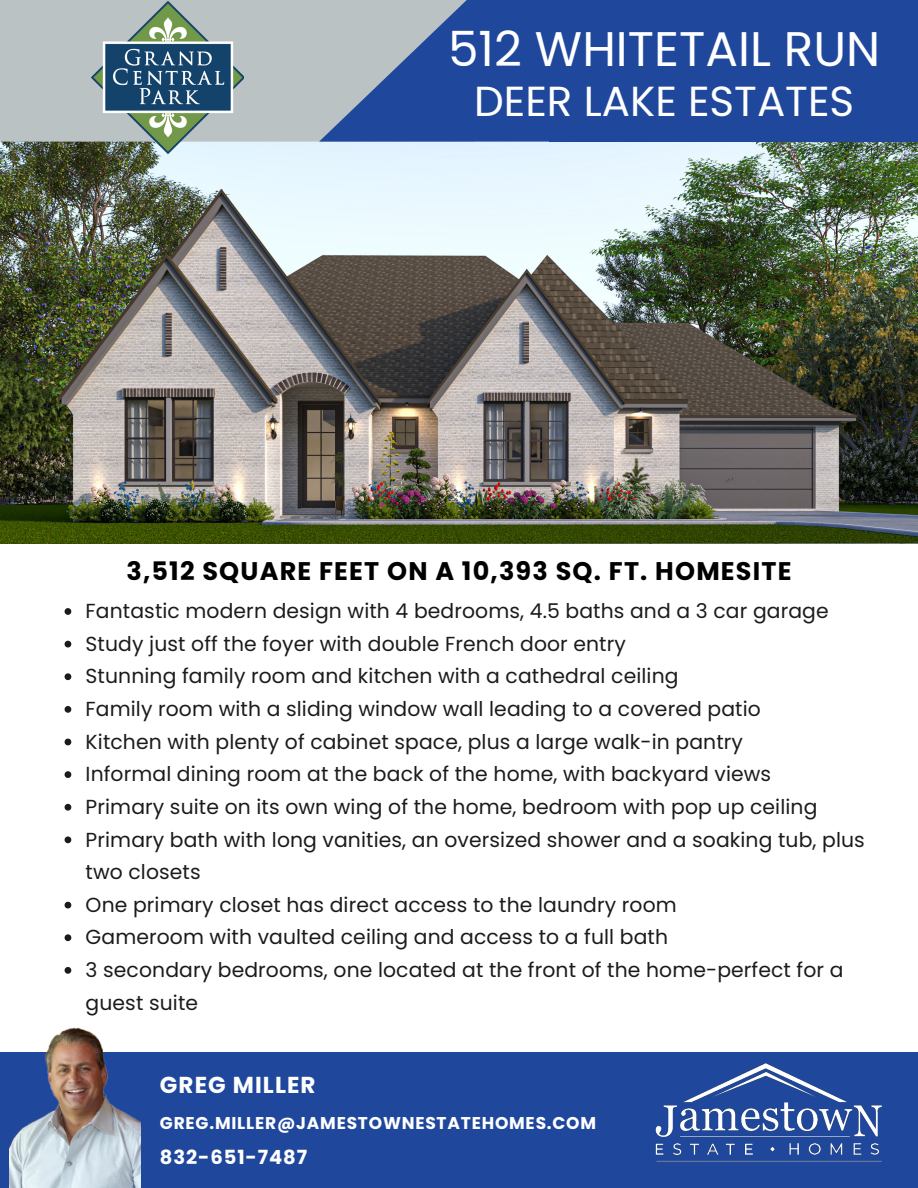
<style>
.page{position:relative;width:918px;height:1188px;background:#fff}
.page>*{position:absolute;margin:0;border:0;box-sizing:border-box;transform-origin:0 0}
.t1{font:48.6px "Poppins";color:#fff}
.t2{font:42px "Poppins";color:#fff}
.t3{font:700 25.5px "Poppins";letter-spacing:.045em;color:#000}
.t4{font:700 23.1px "Poppins";letter-spacing:.045em;color:#fff}
.t5{font:20.25px/32.7px "Poppins";letter-spacing:.005em;color:#1b1b1b}
.t6{font:700 19.5px "Poppins";letter-spacing:.045em;color:#fff}
.t7{font:700 17.1px "Poppins";letter-spacing:.045em;color:#fff}
</style>
<div class="page">
<img style="left:0;top:142px;width:918px;height:402px">
<div style="left:0;top:0;width:319px;height:142px;background:#bbc2c3"></div>
<svg style="left:319px;top:0;width:230px;height:142px;background:#516fa8"></svg>
<div style="left:549px;top:0;width:369px;height:142px;background:#1f489c"></div>
<div style="left:0;top:1053px;width:918px;height:135px;background:#1f489c"></div>
<img style="left:10px;top:1027px;width:130px;height:160px">
<img style="left:92px;top:0;width:152px;height:156px">
<img style="left:655px;top:1063px;width:227px;height:99px">
<svg style="left:65px;top:608px;width:6px;height:7px"></svg>
<svg style="left:65px;top:641px;width:6px;height:6px"></svg>
<svg style="left:65px;top:673px;width:6px;height:7px"></svg>
<svg style="left:65px;top:706px;width:6px;height:7px"></svg>
<svg style="left:65px;top:739px;width:6px;height:6px"></svg>
<svg style="left:65px;top:771px;width:6px;height:7px"></svg>
<svg style="left:65px;top:804px;width:6px;height:7px"></svg>
<svg style="left:65px;top:836px;width:6px;height:7px"></svg>
<svg style="left:65px;top:902px;width:6px;height:6px"></svg>
<svg style="left:65px;top:934px;width:6px;height:7px"></svg>
<svg style="left:65px;top:967px;width:6px;height:7px"></svg>
<p class="t1" style="left:448px;top:15px;width:434px">512 WHITETAIL RUN</p>
<p class="t2" style="left:474px;top:72px;width:382px">DEER LAKE ESTATES</p>
<p class="t3" style="left:126px;top:554px;width:667px">3,512 SQUARE FEET ON A 10,393 SQ. FT. HOMESITE</p>
<p class="t5" style="left:86px;top:595px;width:745px">Fantastic modern design with 4 bedrooms, 4.5 baths and a 3 car garage</p>
<p class="t5" style="left:86px;top:627px;width:542px">Study just off the foyer with double French door entry</p>
<p class="t5" style="left:86px;top:660px;width:594px">Stunning family room and kitchen with a cathedral ceiling</p>
<p class="t5" style="left:86px;top:693px;width:677px">Family room with a sliding window wall leading to a covered patio</p>
<p class="t5" style="left:86px;top:725px;width:659px">Kitchen with plenty of cabinet space, plus a large walk-in pantry</p>
<p class="t5" style="left:86px;top:758px;width:687px">Informal dining room at the back of the home, with backyard views</p>
<p class="t5" style="left:86px;top:791px;width:733px">Primary suite on its own wing of the home, bedroom with pop up ceiling</p>
<p class="t5" style="left:86px;top:823px;width:781px">Primary bath with long vanities, an oversized shower and a soaking tub, plus two closets</p>
<p class="t5" style="left:86px;top:888px;width:593px">One primary closet has direct access to the laundry room</p>
<p class="t5" style="left:86px;top:921px;width:584px">Gameroom with vaulted ceiling and access to a full bath</p>
<p class="t5" style="left:86px;top:954px;width:759px">3 secondary bedrooms, one located at the front of the home-perfect for a guest suite</p>
<h3 class="t4" style="left:160px;top:1069px;width:157px">GREG MILLER</h3>
<h2 class="t7" style="left:160px;top:1111px;width:438px">GREG.MILLER@JAMESTOWNESTATEHOMES.COM</h2>
<p class="t6" style="left:160px;top:1144px;width:149px">832-651-7487</p>
</div>
